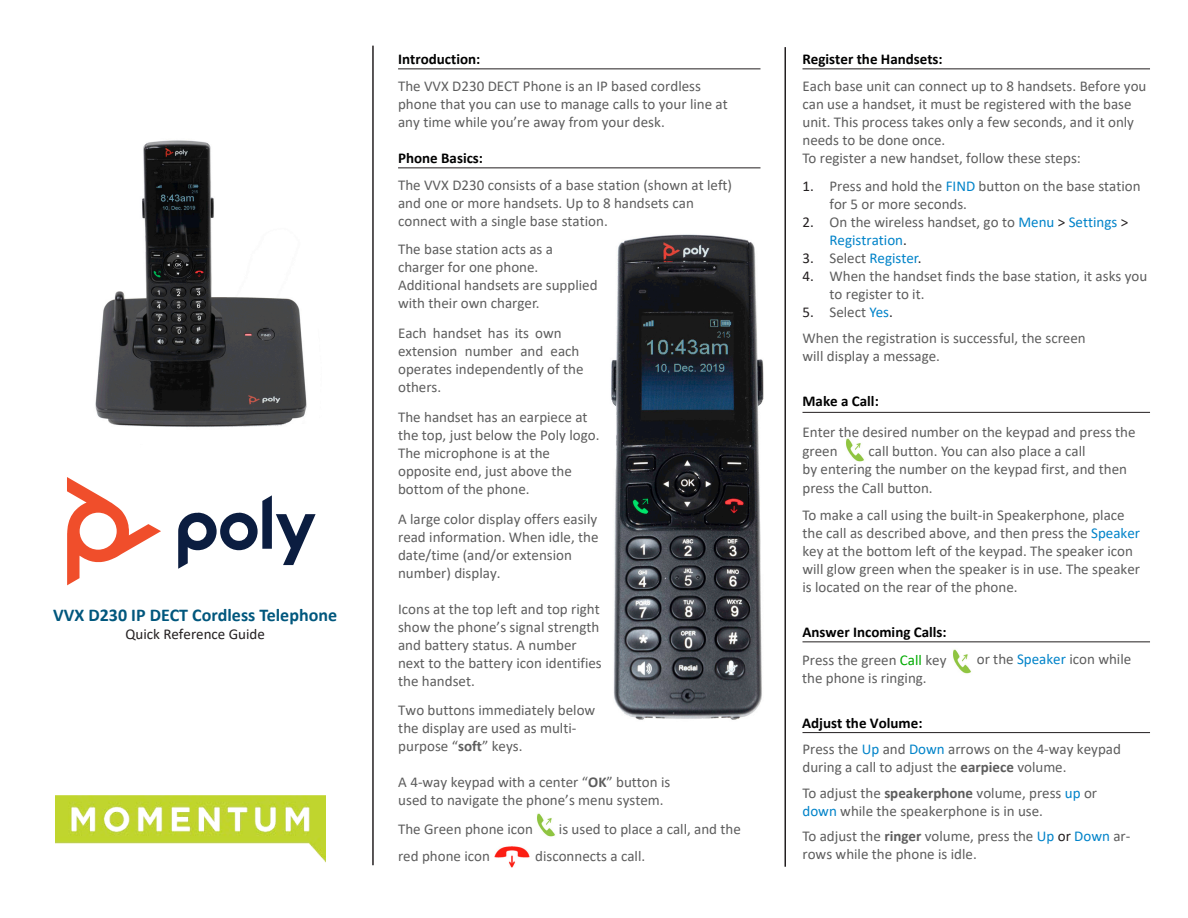
<style>
.page{position:relative;width:1188px;height:918px;background:#fff}
.page>*{position:absolute;margin:0;border:0;box-sizing:border-box;transform-origin:0 0}
.t1{font:700 18px "Calibri";color:#00577d}
.heading_2{font:15px/18px "Calibri";color:#5d5d5d}
.underlined_heading{font:15px/18px "Calibri";color:#5d5d5d}
.heading_2-2{font:700 15px "Calibri";color:#000}
.t2{font:15px "Calibri";color:#231f20}
.t3{font:15px "Calibri";color:#0083c9}
.underlined_heading-2{font:700 15px "Calibri";color:#000}
.underlined_heading-3{font:700 15px "Calibri";color:#000}
.s1{font-style:inherit}
.s2{font-weight:700}
.s3{color:#231f20}
.s4{color:#0083c9}
.s5{color:#5d5d5d}
.s6{color:#0a0}
</style>
<div class="page">
<hr style="left:372px;top:46px;width:2px;height:819px;background:#231f20">
<hr style="left:784px;top:47px;width:2px;height:820px;background:#231f20">
<hr style="left:398px;top:68px;width:362px;height:1px;background:#231f20">
<hr style="left:398px;top:167px;width:362px;height:1px;background:#231f20">
<img style="left:537px;top:813px;width:18px;height:24px">
<img style="left:495px;top:846px;width:35px;height:22px">
<hr style="left:802px;top:68px;width:348px;height:1px;background:#231f20">
<hr style="left:802px;top:412px;width:348px;height:1px;background:#231f20">
<hr style="left:802px;top:641px;width:348px;height:1px;background:#231f20">
<hr style="left:802px;top:732px;width:348px;height:1px;background:#231f20">
<img style="left:846px;top:438px;width:18px;height:24px">
<img style="left:953px;top:649px;width:18px;height:25px">
<img style="left:95px;top:140px;width:212px;height:287px">
<img style="left:611px;top:234px;width:153px;height:486px">
<svg style="left:178px;top:495px;width:138px;height:74px"></svg>
<svg style="left:67px;top:477px;width:94px;height:108px"></svg>
<img style="left:55px;top:796px;width:271px;height:67px">
<p class="t1" style="left:53px;top:603px;width:285px">VVX D230 <span class="s1">IP</span> DECT Cordless Telephone</p>
<p class="t2" style="left:125px;top:624px;width:141px">Quick Reference Guide</p>
<p class="underlined_heading-2" style="left:398px;top:48px;width:84px">Introduction:</p>
<p class="underlined_heading" style="left:398px;top:76px;width:331px">The VVX D230 DECT Phone is an IP based cordless phone that you can use to manage calls to your line at any time while you’re away from your desk.</p>
<p class="underlined_heading-3" style="left:398px;top:147px;width:86px">Phone Basics:</p>
<p class="heading_2" style="left:398px;top:175px;width:336px">The VVX D230 consists of a base station (shown at left) and one or more handsets. Up to 8 handsets can connect with a single base station.</p>
<p class="heading_2" style="left:398px;top:240px;width:201px">The base station acts as a charger for one phone.<br>Additional handsets are supplied with their own charger.</p>
<p class="heading_2" style="left:398px;top:324px;width:187px">Each handset has its own extension number and each operates independently of the others.</p>
<p class="heading_2" style="left:398px;top:408px;width:203px">The handset has an earpiece at the top, just below the Poly logo.<br>The microphone is at the opposite end, just above the bottom of the phone.</p>
<p class="heading_2" style="left:398px;top:510px;width:202px">A large color display offers easily read information. When idle, the date/time (and/or extension number) display.</p>
<p class="heading_2" style="left:398px;top:600px;width:205px">Icons at the top left and top right show the phone’s signal strength and battery status. A number next to the battery icon identifies the handset.</p>
<p class="heading_2" style="left:398px;top:700px;width:199px">Two buttons immediately below the display are used as multi&shy;purpose “<span class="s2">soft</span>” keys.</p>
<p class="heading_2" style="left:398px;top:772px;width:274px">A 4-way keypad with a center “<span class="s2">OK</span>” button is used to navigate the phone’s menu system.</p>
<p class="heading_2" style="left:398px;top:816px;width:136px;line-height:26.7px">The Green phone icon red phone icon</p>
<p class="heading_2" style="left:535px;top:815px;width:207px;line-height:26.7px;text-indent:24px">is used to place a call, and the disconnects a call.</p>
<p class="heading_2-2" style="left:802px;top:48px;width:142px">Register the Handsets:</p>
<p class="heading_2" style="left:802px;top:76px;width:345px">Each base unit can connect up to 8 handsets. Before you can use a handset, it must be registered with the base unit. This process takes only a few seconds, and it only needs to be done once.<br>To register a new handset, follow these steps:</p>
<p class="heading_2" style="left:829px;top:177px;width:313px;text-indent:-27px"><span class="s3">1.</span> Press and hold the <span class="s4">FIND</span> button on the base station for 5 or more seconds.</p>
<p class="heading_2" style="left:829px;top:213px;width:300px;text-indent:-27px"><span class="s3">2.</span> On the wireless handset, go to <span class="s4">Menu</span> <span class="s3">&gt;</span> <span class="s4">Settings</span> <span class="s3">&gt;<br></span><span class="s4">Registration</span><span class="s3">.</span></p>
<p class="t3" style="left:802px;top:248px;width:120px"><span class="s3">3.</span> <span class="s5">Select</span> Register<span class="s3">.</span></p>
<p class="heading_2" style="left:829px;top:267px;width:319px;text-indent:-27px"><span class="s3">4.</span> When the handset finds the base station, it asks you to register to it.</p>
<p class="heading_2" style="left:802px;top:303px;width:92px"><span class="s3">5.</span> Select <span class="s4">Yes</span><span class="s3">.</span></p>
<p class="heading_2" style="left:802px;top:328px;width:285px">When the registration is successful, the screen will display a message.</p>
<p class="heading_2-2" style="left:802px;top:390px;width:78px">Make a Call:</p>
<p class="heading_2" style="left:802px;top:423px;width:335px;line-height:18.5px">Enter the desired number on the keypad and press the green</p>
<p class="heading_2" style="left:802px;top:441px;width:326px;line-height:18.5px;text-indent:66px">call button. You can also place a call<br>by entering the number on the keypad first, and then press the Call button.</p>
<p class="heading_2" style="left:802px;top:505px;width:339px">To make a call using the built-in Speakerphone, place the call as described above, and then press the <span class="s4">Speaker </span>key at the bottom left of the keypad. The speaker icon will glow green when the speaker is in use. The speaker is located on the rear of the phone.</p>
<p class="heading_2-2" style="left:802px;top:621px;width:146px">Answer Incoming Calls:</p>
<p class="heading_2" style="left:802px;top:650px;width:146px">Press the green <span class="s6">Call</span> key</p>
<p class="heading_2" style="left:977px;top:650px;width:156px">or the <span class="s4">Speaker</span> icon while</p>
<p class="heading_2" style="left:802px;top:668px;width:126px">the phone is ringing.</p>
<p class="heading_2-2" style="left:802px;top:712px;width:122px">Adjust the Volume:</p>
<p class="heading_2" style="left:802px;top:740px;width:320px">Press the <span class="s4">Up</span> and <span class="s4">Down</span> arrows on the 4-way keypad during a call to adjust the <span class="s2">earpiece</span> volume.</p>
<p class="heading_2" style="left:802px;top:784px;width:296px">To adjust the <span class="s2">speakerphone</span> volume, press <span class="s4">up</span> or <span class="s4">down</span> while the speakerphone is in use.</p>
<p class="heading_2" style="left:802px;top:827px;width:329px">To adjust the <span class="s2">ringer</span> volume, press the <span class="s4">Up</span> <span class="s3">or</span> <span class="s4">Down</span> ar&shy;rows while the phone is idle.</p>
</div>
